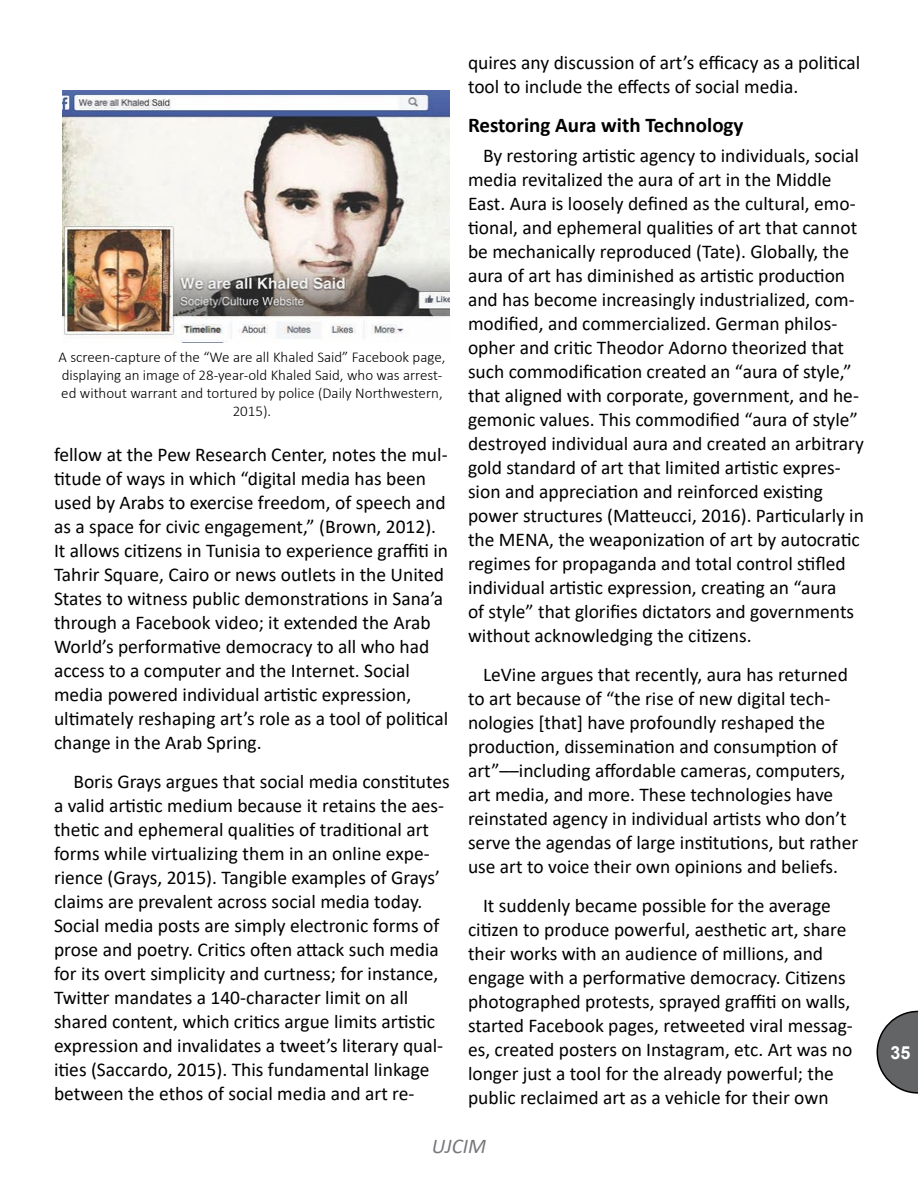
<style>
.page{position:relative;width:918px;height:1188px;background:#fff}
.page>*{position:absolute;margin:0;border:0;box-sizing:border-box;transform-origin:0 0}
.t1{font:700 21px "Calibri";color:#000}
.t2{font:italic 21px "Calibri";color:#77787b}
.t3{font:19.5px/24px "Calibri";color:#000}
.t4{font:700 18px "Arial";color:#fff}
.t5{font:300 15px/18px "Calibri";color:#000;text-align:center}
</style>
<div class="page">
<img style="left:62px;top:90px;width:388px;height:252px">
<svg style="left:877px;top:1011px;width:41px;height:83px"></svg>
<p class="t5" style="left:59px;top:348px;width:388px">A screen-capture of the “We are all Khaled Said” Facebook page, displaying an image of 28-year-old Khaled Said, who was arrest&shy;ed without warrant and tortured by police (Daily Northwestern, 2015).</p>
<p class="t3" style="left:54px;top:442px;width:396px">fellow at the Pew Research Center, notes the mul&shy;titude of ways in which “digital media has been used by Arabs to exercise freedom, of speech and as a space for civic engagement,” (Brown, 2012).<br>It allows citizens in Tunisia to experience graffiti in Tahrir Square, Cairo or news outlets in the United States to witness public demonstrations in Sana’a through a Facebook video; it extended the Arab World’s performative democracy to all who had access to a computer and the Internet. Social media powered individual artistic expression, ultimately reshaping art’s role as a tool of political change in the Arab Spring.</p>
<p class="t3" style="left:54px;top:769px;width:397px;text-indent:19px">Boris Grays argues that social media constitutes a valid artistic medium because it retains the aes&shy;thetic and ephemeral qualities of traditional art forms while virtualizing them in an online expe&shy;rience (Grays, 2015). Tangible examples of Grays’ claims are prevalent across social media today.<br>Social media posts are simply electronic forms of prose and poetry. Critics often attack such media for its overt simplicity and curtness; for instance, Twitter mandates a 140-character limit on all shared content, which critics argue limits artistic expression and invalidates a tweet’s literary qual&shy;ities (Saccardo, 2015). This fundamental linkage between the ethos of social media and art re-</p>
<p class="t3" style="left:468px;top:50px;width:394px">quires any discussion of art’s efficacy as a political tool to include the effects of social media.</p>
<p class="t1" style="left:468px;top:110px;width:277px">Restoring Aura with Technology</p>
<p class="t3" style="left:468px;top:143px;width:398px;text-indent:15px">By restoring artistic agency to individuals, social media revitalized the aura of art in the Middle East. Aura is loosely defined as the cultural, emo&shy;tional, and ephemeral qualities of art that cannot be mechanically reproduced (Tate). Globally, the aura of art has diminished as artistic production and has become increasingly industrialized, com&shy;modified, and commercialized. German philos&shy;opher and critic Theodor Adorno theorized that such commodification created an “aura of style,” that aligned with corporate, government, and he&shy;gemonic values. This commodified “aura of style” destroyed individual aura and created an arbitrary gold standard of art that limited artistic expres&shy;sion and appreciation and reinforced existing power structures (Matteucci, 2016). Particularly in the MENA, the weaponization of art by autocratic regimes for propaganda and total control stifled individual artistic expression, creating an “aura<br>of style” that glorifies dictators and governments without acknowledging the citizens.</p>
<p class="t3" style="left:468px;top:662px;width:392px;text-indent:15px">LeVine argues that recently, aura has returned to art because of “the rise of new digital tech&shy;nologies [that] have profoundly reshaped the production, dissemination and consumption of art”––including affordable cameras, computers, art media, and more. These technologies have reinstated agency in individual artists who don’t serve the agendas of large institutions, but rather use art to voice their own opinions and beliefs.</p>
<p class="t3" style="left:468px;top:893px;width:386px;text-indent:15px">It suddenly became possible for the average citizen to produce powerful, aesthetic art, share their works with an audience of millions, and engage with a performative democracy. Citizens photographed protests, sprayed graffiti on walls, started Facebook pages, retweeted viral messag&shy;es, created posters on Instagram, etc. Art was no longer just a tool for the already powerful; the public reclaimed art as a vehicle for their own</p>
<p class="t2" style="left:432px;top:1131px;width:56px">UJCIM</p>
<p class="t4" style="left:890px;top:1040px;width:22px">35</p>
</div>
